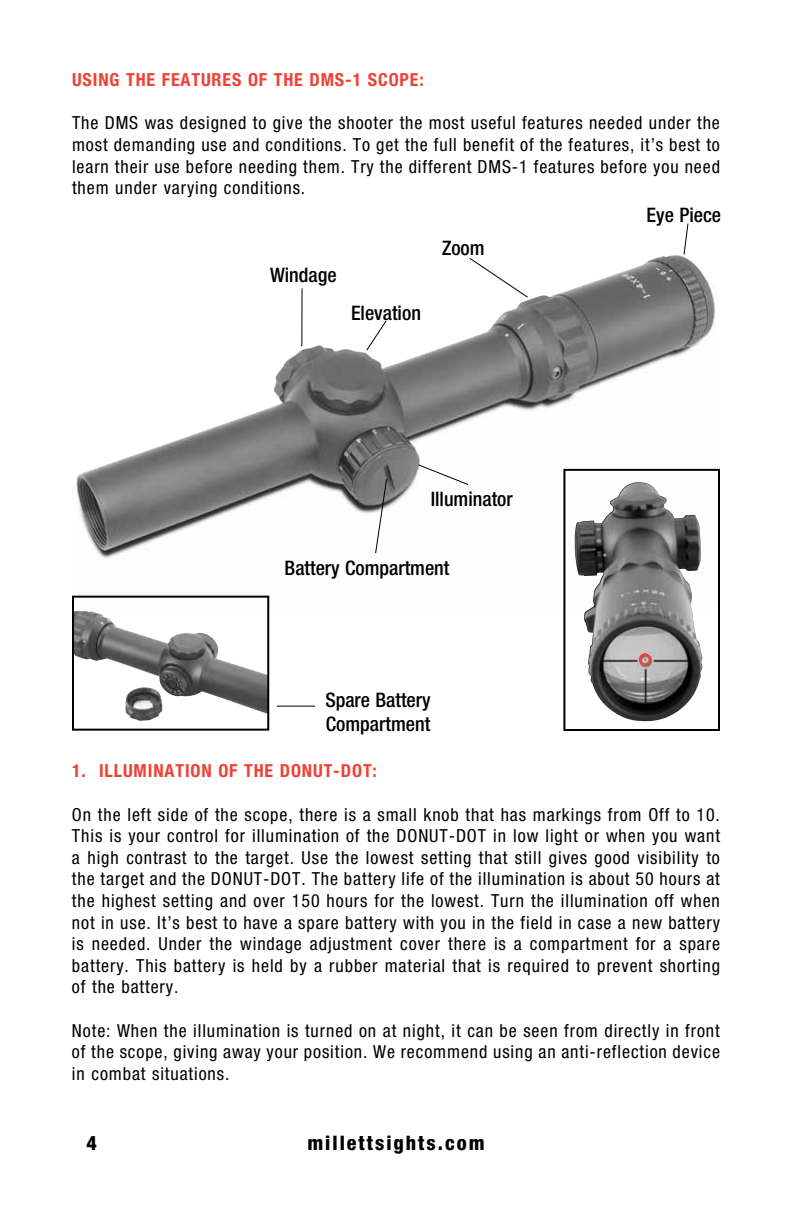
<style>
.page{position:relative;width:792px;height:1224px;background:#fff}
.page>*{position:absolute;margin:0;border:0;box-sizing:border-box;transform-origin:0 0}
.t1{font:500 condensed 20px/24px "Helvetica Neue";color:#000}
.t2{font:800 condensed 20px "Helvetica Neue";letter-spacing:.1em;color:#000}
.t3{font:condensed 18px/21.6px "Helvetica Neue";letter-spacing:.05em;color:#000;text-align:justify}
.t4{font:700 condensed 18px "Helvetica Neue";letter-spacing:.05em;color:#ef4135}
</style>
<div class="page">
<img style="left:72px;top:255px;width:648px;height:355px">
<svg style="left:366px;top:321px;width:20px;height:30px"></svg>
<svg style="left:684px;top:223px;width:4px;height:32px"></svg>
<svg style="left:418px;top:465px;width:50px;height:20px"></svg>
<svg style="left:470px;top:258px;width:58px;height:40px"></svg>
<svg style="left:375px;top:479px;width:12px;height:74px"></svg>
<hr style="left:302px;top:288px;width:1px;height:58px;background:#000">
<img style="left:575px;top:482px;width:128px;height:239px">
<div style="left:563px;top:469px;width:157px;height:262px;border:2px solid #000"></div>
<img style="left:75px;top:611px;width:191px;height:103px">
<div style="left:72px;top:596px;width:197px;height:135px;border:2px solid #000"></div>
<hr style="left:277px;top:706px;width:38px;height:1px;background:#000">
<svg style="left:639px;top:653px;width:12px;height:13px"></svg>
<p class="t4" style="left:72px;top:69px;width:110px">USING THE FEATURES</p>
<p class="t4" style="left:248px;top:69px;width:131px">OF THE DMS-1 SCOPE</p>
<p class="t4" style="left:419px;top:69px;width:6px">:</p>
<p class="t3" style="left:72px;top:112px;width:650px">The DMS was designed to give the shooter the most useful features needed under the most demanding use and conditions. To get the full benefit of the features, it’s best to learn their use before needing them. Try the different DMS-1 features before you need them under varying conditions.</p>
<p class="t1" style="left:270px;top:263px;width:68px">Windage</p>
<p class="t1" style="left:351px;top:301px;width:71px">Elevation</p>
<p class="t1" style="left:442px;top:235px;width:44px">Zoom</p>
<p class="t1" style="left:431px;top:487px;width:84px">Illuminator</p>
<p class="t1" style="left:285px;top:556px;width:166px">Battery Compartment</p>
<p class="t1" style="left:325px;top:687px;width:107px">Spare Battery<br>Compartment</p>
<p class="t1" style="left:647px;top:203px;width:76px">Eye Piece</p>
<p class="t4" style="left:72px;top:760px;width:44px">1. ILLUMINATION</p>
<p class="t4" style="left:218px;top:760px;width:160px">OF THE DONUT-DOT:</p>
<p class="t3" style="left:72px;top:803px;width:650px">On the left side of the scope, there is a small knob that has markings from Off to 10.<br>This is your control for illumination of the DONUT-DOT in low light or when you want a high contrast to the target. Use the lowest setting that still gives good visibility to the target and the DONUT-DOT. The battery life of the illumination is about 50 hours at the highest setting and over 150 hours for the lowest. Turn the illumination off when not in use. It’s best to have a spare battery with you in the field in case a new battery is needed. Under the windage adjustment cover there is a compartment for a spare battery. This battery is held by a rubber material that is required to prevent shorting of the battery.</p>
<p class="t3" style="left:72px;top:1019px;width:650px">Note: When the illumination is turned on at night, it can be seen from directly in front of the scope, giving away your position. We recommend using an anti-reflection device in combat situations.</p>
<p class="t2" style="left:87px;top:1130px;width:12px">4</p>
<p class="t2" style="left:307px;top:1130px;width:179px">millettsights.com</p>
</div>
